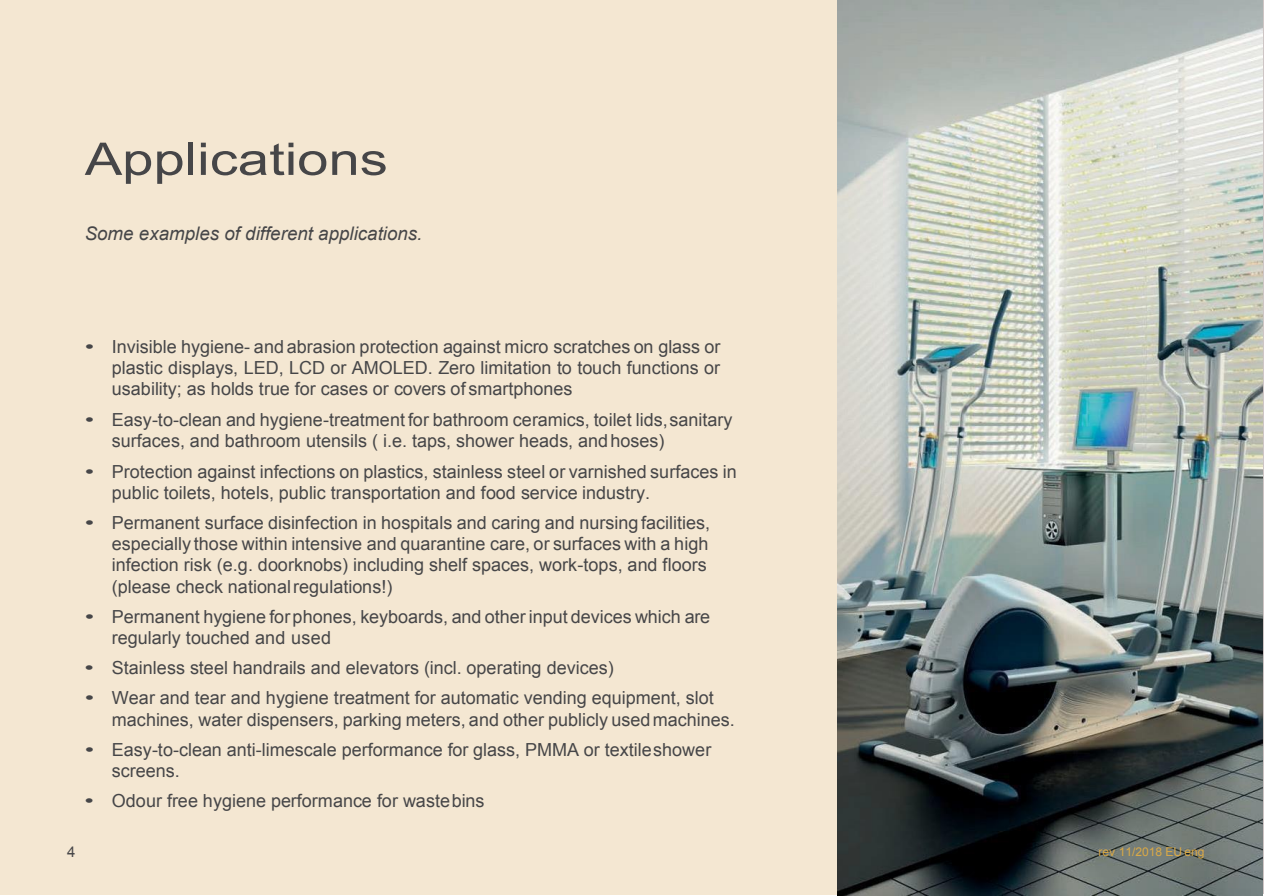
<style>
.page{position:relative;width:1265px;height:896px;background:#fff}
.page>*{position:absolute;margin:0;border:0;box-sizing:border-box;transform-origin:0 0}
.t1{font:45px "Arial";color:#464648;scale:1.25 1}
.t2{font:italic 18.75px "Arial";color:#464648}
.t3{font:18px/21.3px "Arial";color:#464648;scale:1.5 1}
.t4{font:15px "Arial";color:#464648}
.t5{font:12px "Arial";letter-spacing:-.005em;color:#daa946}
</style>
<div class="page">
<div style="left:0;top:0;width:838px;height:894px;background:#f4e7d2"></div>
<img style="left:838px;top:0;width:424px;height:895px">
<h1 class="t1" style="left:85px;top:130px;width:244px">Applications</h1>
<p class="t2" style="left:85px;top:221px;width:339px">Some examples of different applications.</p>
<p class="t3" style="left:112px;top:335px;width:407px;text-align:justify;text-indent:-27px">• Invisible hygiene- and abrasion protection against micro scratches on glass or plastic displays, LED, LCD or AMOLED. Zero limitation to touch functions or usability; as holds true for cases or covers of smartphones</p>
<p class="t3" style="left:112px;top:408px;width:415px;text-indent:-27px">• Easy-to-clean and hygiene-treatment for bathroom ceramics, toilet lids,sanitary surfaces, and bathroom utensils ( i.e. taps, shower heads, andhoses)</p>
<p class="t3" style="left:112px;top:460px;width:418px;text-indent:-27px">• Protection against infections on plastics, stainless steel or varnished surfaces in public toilets, hotels, public transportation and food service industry.</p>
<p class="t3" style="left:112px;top:511px;width:400px;text-indent:-27px">• Permanent surface disinfection in hospitals and caring and nursing facilities, especially those within intensive and quarantine care, or surfaces with a high infection risk (e.g. doorknobs) including shelf spaces, work-tops, and floors (please check nationalregulations!)</p>
<p class="t3" style="left:112px;top:605px;width:400px;text-indent:-27px">• Permanent hygiene forphones, keyboards, and other input devices which are regularly touched and used</p>
<p class="t3" style="left:84px;top:656px;width:354px">• Stainless steel handrails and elevators (incl. operating devices)</p>
<p class="t3" style="left:112px;top:687px;width:417px;text-indent:-27px">• Wear and tear and hygiene treatment for automatic vending equipment, slot machines, water dispensers, parking meters, and other publicly usedmachines.</p>
<p class="t3" style="left:112px;top:739px;width:401px;text-indent:-27px">• Easy-to-clean anti-limescale performance for glass, PMMA or textileshower screens.</p>
<p class="t3" style="left:84px;top:789px;width:268px">• Odour free hygiene performance for wastebins</p>
<p class="t4" style="left:67px;top:842px;width:10px">4</p>
<p class="t5" style="left:1098px;top:843px;width:108px">rev 11/2018 EU eng</p>
</div>
